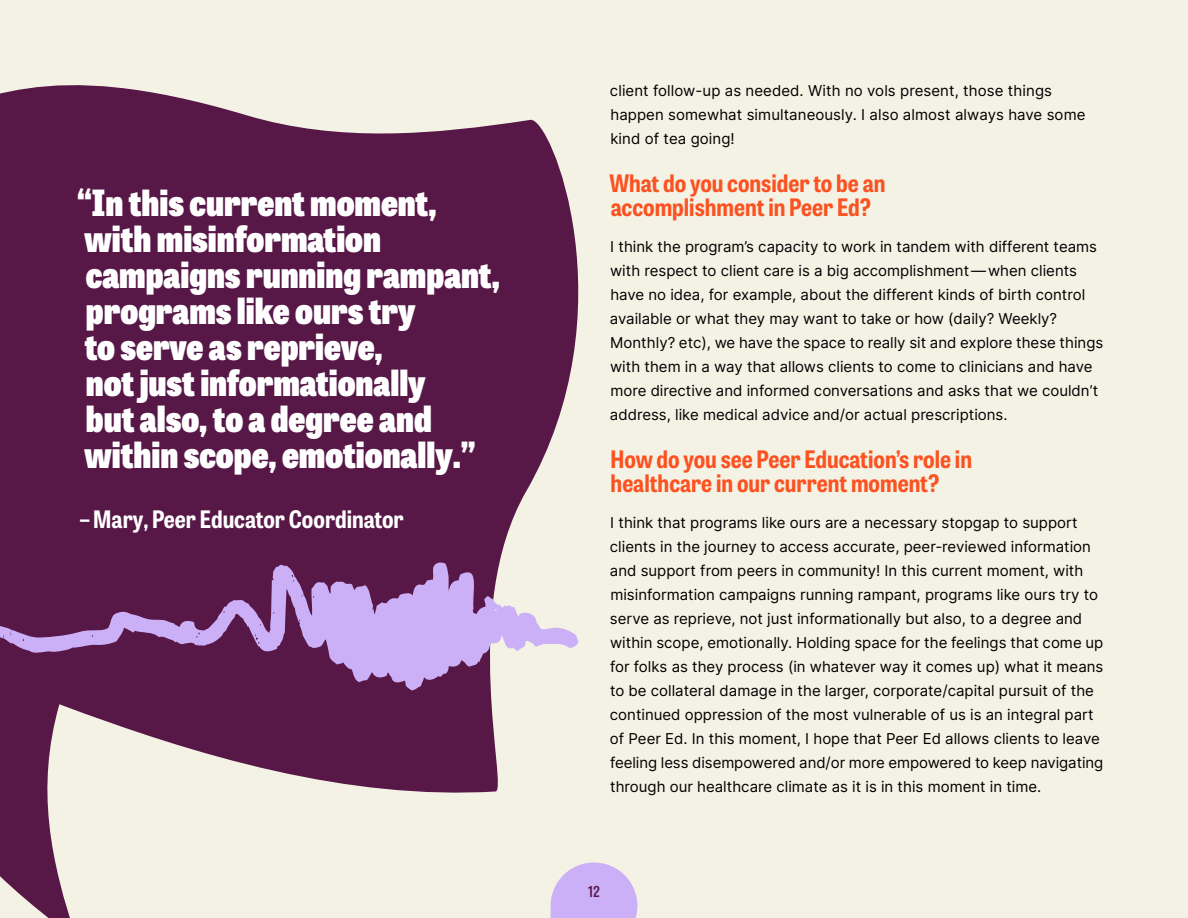
<style>
.page{position:relative;width:1188px;height:918px;background:#f4f2e4}
.page>*{position:absolute;margin:0;border:0;box-sizing:border-box;transform-origin:0 0}
.t1{font:800 semi-condensed 36px/36px "Tablet Gothic";color:#fff}
.t2{font:700 semi-condensed 24px/24px "Tablet Gothic";color:#fc5221}
.t3{font:700 semi-condensed 24px "Tablet Gothic";color:#fff}
.t4{font:15px/24px "Inter";color:#000}
.t5{font:600 semi-condensed 15px "Tablet Gothic";color:#571747}
</style>
<div class="page">
<svg style="left:0;top:85px;width:599px;height:833px;fill:#571747"></svg>
<svg style="left:0;top:561px;width:578px;height:130px;background:#8e6191"></svg>
<svg style="left:551px;top:863px;width:86px;height:55px"></svg>
<h1 class="t1" style="left:77px;top:182px;width:424px">“In this current moment, with misinformation campaigns running rampant, programs like ours try<br>to serve as reprieve,<br>not just informationally<br>but also, to a degree and within scope, emotionally.”</h1>
<h2 class="t3" style="left:80px;top:501px;width:325px">– Mary, Peer Educator Coordinator</h2>
<p class="t4" style="left:610px;top:78px;width:477px">client follow-up as needed. With no vols present, those things happen somewhat simultaneously. I also almost always have some kind of tea going!</p>
<h3 class="t2" style="left:609px;top:170px;width:278px">What do you consider to be an accomplishment in Peer Ed?</h3>
<p class="t4" style="left:610px;top:234px;width:495px">I think the program’s capacity to work in tandem with different teams with respect to client care is a big accomplishment—when clients have no idea, for example, about the different kinds of birth control available or what they may want to take or how (daily? Weekly?<br>Monthly? etc), we have the space to really sit and explore these things with them in a way that allows clients to come to clinicians and have more directive and informed conversations and asks that we couldn’t address, like medical advice and/or actual prescriptions.</p>
<h3 class="t2" style="left:610px;top:446px;width:363px">How do you see Peer Education’s role in healthcare in our current moment?</h3>
<p class="t4" style="left:610px;top:510px;width:495px">I think that programs like ours are a necessary stopgap to support clients in the journey to access accurate, peer-reviewed information and support from peers in community! In this current moment, with misinformation campaigns running rampant, programs like ours try to serve as reprieve, not just informationally but also, to a degree and within scope, emotionally. Holding space for the feelings that come up for folks as they process (in whatever way it comes up) what it means to be collateral damage in the larger, corporate/capital pursuit of the continued oppression of the most vulnerable of us is an integral part of Peer Ed. In this moment, I hope that Peer Ed allows clients to leave feeling less disempowered and/or more empowered to keep navigating through our healthcare climate as it is in this moment in time.</p>
<p class="t5" style="left:588px;top:880px;width:13px">12</p>
</div>
